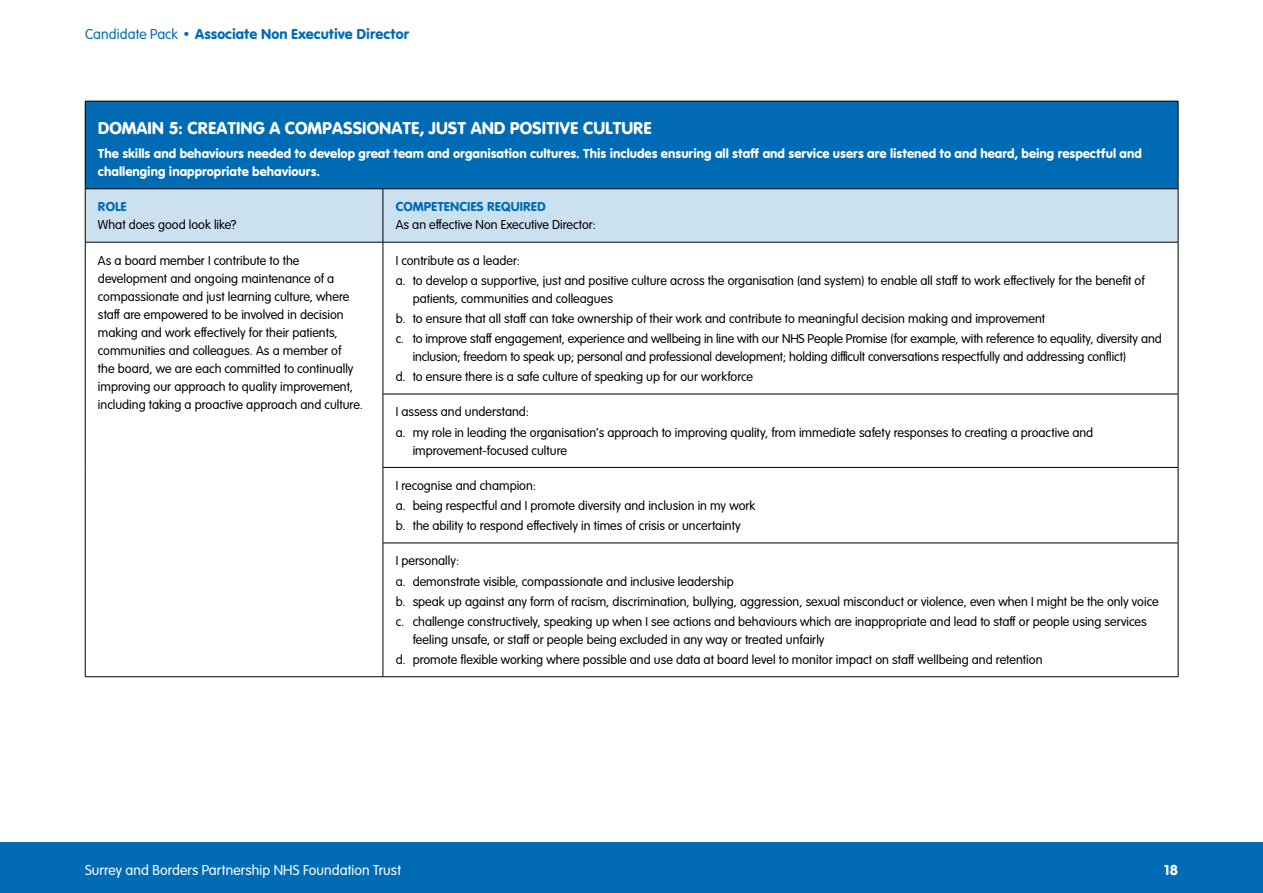
<style>
.page{position:relative;width:1263px;height:893px;background:#fff}
.page>*{position:absolute;margin:0;border:0;box-sizing:border-box;transform-origin:0 0}
.t1{font:18px "VAG Rundschrift D";color:#fff}
.t2{font:300 15px "VAG Rundschrift D";letter-spacing:.01em;color:#fff}
.t3{font:15px "VAG Rundschrift D";color:#006bb5}
.t4{font:15px "VAG Rundschrift D";color:#fff}
.t5{font:300 13.5px/20.1px "VAG Rundschrift D";color:#000}
.t6{font:13.5px/18px "VAG Rundschrift D";color:#fff}
.t7{font:13.5px "VAG Rundschrift D";color:#006bb5}
.s1{font-weight:300}
</style>
<div class="page">
<div style="left:0;top:842px;width:1263px;height:51px;background:#006bb5"></div>
<div style="left:85px;top:101px;width:1093px;height:88px;background:#006bb5"></div>
<div style="left:86px;top:190px;width:1092px;height:52px;background:#cce1f0"></div>
<svg style="left:382px;top:243px;width:796px;height:433px"></svg>
<hr style="left:383px;top:189px;width:1px;height:53px;background:#000">
<hr style="left:383px;top:394px;width:795px;height:1px;background:#000">
<hr style="left:383px;top:468px;width:1px;height:75px;background:#000">
<hr style="left:383px;top:543px;width:795px;height:1px;background:#000">
<hr style="left:383px;top:543px;width:1px;height:133px;background:#000">
<hr style="left:85px;top:101px;width:298px;height:1px;background:#000">
<hr style="left:85px;top:101px;width:1px;height:88px;background:#000">
<hr style="left:383px;top:101px;width:795px;height:1px;background:#000">
<hr style="left:1178px;top:101px;width:1px;height:88px;background:#000">
<hr style="left:85px;top:189px;width:298px;height:1px;background:#000">
<hr style="left:85px;top:189px;width:1px;height:53px;background:#000">
<hr style="left:383px;top:189px;width:795px;height:1px;background:#000">
<hr style="left:1178px;top:189px;width:1px;height:53px;background:#000">
<hr style="left:85px;top:242px;width:298px;height:1px;background:#000">
<hr style="left:85px;top:242px;width:1px;height:152px;background:#000">
<hr style="left:85px;top:394px;width:1px;height:73px;background:#000">
<hr style="left:85px;top:467px;width:1px;height:76px;background:#000">
<hr style="left:1178px;top:468px;width:1px;height:75px;background:#000">
<hr style="left:85px;top:543px;width:1px;height:133px;background:#000">
<hr style="left:1178px;top:543px;width:1px;height:133px;background:#000">
<hr style="left:85px;top:676px;width:298px;height:1px;background:#000">
<hr style="left:383px;top:676px;width:795px;height:1px;background:#000">
<hr style="left:383px;top:242px;width:795px;height:1px;background:#000">
<hr style="left:383px;top:242px;width:1px;height:152px;background:#000">
<hr style="left:1178px;top:242px;width:1px;height:152px;background:#000">
<hr style="left:383px;top:394px;width:1px;height:73px;background:#000">
<hr style="left:1178px;top:394px;width:1px;height:73px;background:#000">
<hr style="left:383px;top:467px;width:795px;height:1px;background:#000">
<p class="t3" style="left:85px;top:25px;width:326px"><span class="s1">Candidate Pack</span> • Associate Non Executive Director</p>
<h1 class="t1" style="left:98px;top:117px;width:555px">DOMAIN 5: CREATING A COMPASSIONATE, JUST AND POSITIVE CULTURE</h1>
<p class="t6" style="left:98px;top:144px;width:1045px">The skills and behaviours needed to develop great team and organisation cultures. This includes ensuring all staff and service users are listened to and heard, being respectful and challenging inappropriate behaviours.</p>
<p class="t7" style="left:98px;top:199px;width:30px">ROLE</p>
<p class="t5" style="left:98px;top:215px;width:140px">What does good look like?</p>
<p class="t7" style="left:396px;top:199px;width:152px">COMPETENCIES REQUIRED</p>
<p class="t5" style="left:396px;top:215px;width:202px">As an effective Non Executive Director:</p>
<p class="t5" style="left:98px;top:252px;width:267px;line-height:18px">As a board member I contribute to the development and ongoing maintenance of a compassionate and just learning culture, where staff are empowered to be involved in decision making and work effectively for their patients, communities and colleagues. As a member of<br>the board, we are each committed to continually improving our approach to quality improvement, including taking a proactive approach and culture.</p>
<p class="t5" style="left:396px;top:251px;width:750px">I contribute as a leader:<br>a. to develop a supportive, just and positive culture across the organisation (and system) to enable all staff to work effectively for the benefit of</p>
<p class="t5" style="left:396px;top:289px;width:767px;text-indent:17px">patients, communities and colleagues<br>b. to ensure that all staff can take ownership of their work and contribute to meaningful decision making and improvement<br>c. to improve staff engagement, experience and wellbeing in line with our NHS People Promise (for example, with reference to equality, diversity and</p>
<p class="t5" style="left:396px;top:347px;width:732px;text-indent:17px">inclusion; freedom to speak up; personal and professional development; holding difficult conversations respectfully and addressing conflict) d. to ensure there is a safe culture of speaking up for our workforce</p>
<p class="t5" style="left:396px;top:402px;width:699px">I assess and understand:<br>a. my role in leading the organisation’s approach to improving quality, from immediate safety responses to creating a proactive and</p>
<p class="t5" style="left:413px;top:440px;width:156px">improvement-focused culture</p>
<p class="t5" style="left:396px;top:476px;width:361px">I recognise and champion:<br>a. being respectful and I promote diversity and inclusion in my work b. the ability to respond effectively in times of crisis or uncertainty</p>
<p class="t5" style="left:396px;top:551px;width:764px">I personally:<br>a. demonstrate visible, compassionate and inclusive leadership<br>b. speak up against any form of racism, discrimination, bullying, aggression, sexual misconduct or violence, even when I might be the only voice c. challenge constructively, speaking up when I see actions and behaviours which are inappropriate and lead to staff or people using services</p>
<p class="t5" style="left:396px;top:630px;width:648px;text-indent:17px">feeling unsafe, or staff or people being excluded in any way or treated unfairly<br>d. promote flexible working where possible and use data at board level to monitor impact on staff wellbeing and retention</p>
<p class="t2" style="left:85px;top:862px;width:317px">Surrey and Borders Partnership NHS Foundation Trust</p>
<p class="t4" style="left:1164px;top:861px;width:15px">18</p>
</div>
